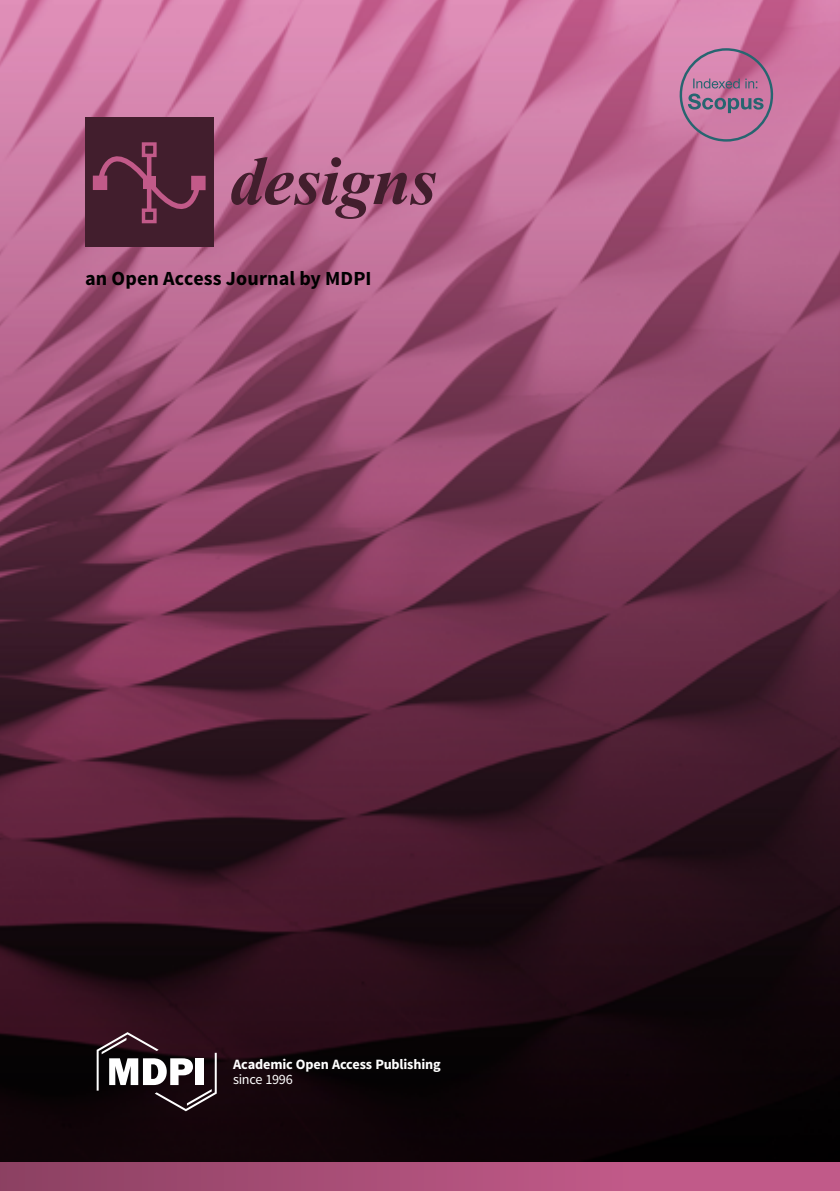
<style>
.page{position:relative;width:840px;height:1191px;background:#fff}
.page>*{position:absolute;margin:0;border:0;box-sizing:border-box;transform-origin:0 0}
.t1{font:italic 700 69px "Times New Roman";letter-spacing:-.015em;color:#421e2d}
.t2{font:700 20px "Source Sans Pro";letter-spacing:.005em;color:#000}
.t3{font:700 14.2px "Source Sans Pro";letter-spacing:-.01em;color:#fff}
.t4{font:14.2px "Source Sans Pro";letter-spacing:-.025em;color:#fff}
</style>
<div class="page">
<img style="left:0;top:0;width:839px;height:1162px">
<div style="left:85px;top:118px;width:128px;height:129px;background:#421e2d"></div>
<svg style="left:95px;top:142px;width:110px;height:82px"></svg>
<div style="left:93px;top:176px;width:14px;height:14px;border:7px solid #c25a89"></div>
<div style="left:143px;top:176px;width:12px;height:13px;background:#c25a89"></div>
<div style="left:191px;top:176px;width:14px;height:14px;border:7px solid #c25a89"></div>
<div style="left:142px;top:142px;width:14px;height:15px;border:3px solid #c25a89"></div>
<div style="left:142px;top:208px;width:14px;height:15px;border:3px solid #c25a89"></div>
<hr style="left:147px;top:155px;width:4px;height:55px;background:#c25a89">
<div style="left:0;top:1162px;width:839px;height:29px;background:linear-gradient(to right,#8f4264,#cb5f90)"></div>
<svg style="left:97px;top:1032px;width:120px;height:79px"></svg>
<svg style="left:679px;top:48px;width:93px;height:94px;background:#b4779c"></svg>
<h1 class="t1" style="left:230px;top:133px;width:208px">designs</h1>
<h2 class="t2" style="left:85px;top:266px;width:288px">an Open Access Journal by MDPI</h2>
<p class="t3" style="left:233px;top:1055px;width:209px">Academic Open Access Publishing</p>
<p class="t4" style="left:233px;top:1070px;width:61px">since 1996</p>
</div>
